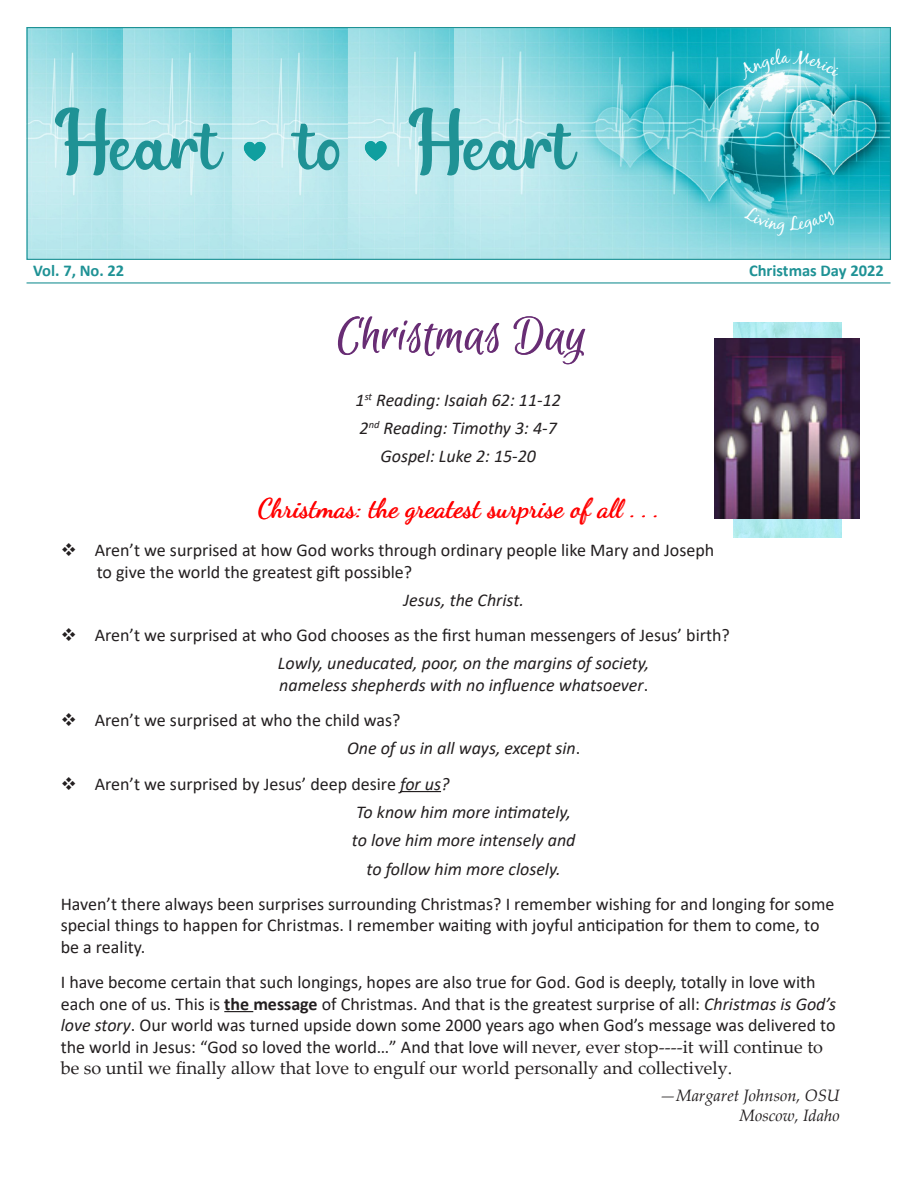
<style>
.page{position:relative;width:918px;height:1188px;background:#fff}
.page>*{position:absolute;margin:0;border:0;box-sizing:border-box;transform-origin:0 0}
.t1{font:75px "Butter Chicken";letter-spacing:-.01em;color:#1f9295}
.t2{font:54px "Euphoria Script";color:#682d74}
.t3{font:27px "Dancing Script OT";color:#f00}
.List_Paragraph{font:18px/21.6px "Calibri";color:#231f20}
.List_Paragraph-2{font:italic 18px/21.6px "Calibri";color:#231f20}
.t4{font:italic 16.5px "Palatino Linotype";color:#231f20}
.t5{font:700 16.5px "Calibri";color:#1f9295}
.s1{font-style:normal}
.s2{font-style:italic}
.s3{font-weight:700}
.s4{font-family:"Palatino Linotype"}
</style>
<div class="page">
<img style="left:29px;top:29px;width:95px;height:229px">
<img style="left:124px;top:29px;width:108px;height:229px">
<img style="left:232px;top:29px;width:116px;height:229px">
<img style="left:348px;top:29px;width:106px;height:229px">
<img style="left:454px;top:29px;width:435px;height:229px">
<div style="left:27px;top:27px;width:864px;height:233px;border:1px solid #1f9295"></div>
<hr style="left:27px;top:282px;width:864px;height:2px;background:#1f9295">
<img style="left:233px;top:132px;width:40px;height:39px">
<img style="left:355px;top:131px;width:39px;height:39px">
<img style="left:733px;top:323px;width:108px;height:214px">
<img style="left:714px;top:339px;width:146px;height:180px">
<hr style="left:400px;top:791px;width:41px;height:1px;background:#231f20">
<svg style="left:224px;top:1011px;width:29px;height:1px"></svg>
<svg style="left:736px;top:48px;width:105px;height:32px;background:#4fc4d0"></svg>
<svg style="left:744px;top:205px;width:92px;height:32px;background:#64cbd5"></svg>
<p class="t1" style="left:64px;top:100px;width:512px">Heart to Heart</p>
<p class="t5" style="left:33px;top:259px;width:93px">Vol. 7, No. 22</p>
<p class="t5" style="left:749px;top:259px;width:136px">Christmas Day 2022</p>
<p class="t2" style="left:336px;top:306px;width:252px">Christmas Day</p>
<p class="List_Paragraph-2" style="left:356px;top:388px;width:207px">1<sup>st</sup> Reading: Isaiah 62: 11-12</p>
<p class="List_Paragraph-2" style="left:360px;top:416px;width:199px">2<sup>nd</sup> Reading: Timothy 3: 4-7</p>
<p class="List_Paragraph-2" style="left:380px;top:445px;width:157px">Gospel: Luke 2: 15-20</p>
<p class="t3" style="left:259px;top:492px;width:401px">Christmas: the greatest surprise of all . . .</p>
<p class="List_Paragraph" style="left:97px;top:539px;width:619px;text-indent:-36px">❖ Aren’t we surprised at how God works through ordinary people like Mary and Joseph to give the world the greatest gift possible?</p>
<p class="List_Paragraph-2" style="left:404px;top:588px;width:122px">Jesus, the Christ.</p>
<p class="List_Paragraph" style="left:61px;top:624px;width:671px">❖ Aren’t we surprised at who God chooses as the first human messengers of Jesus’ birth?</p>
<p class="List_Paragraph-2" style="left:278px;top:652px;width:373px">Lowly, uneducated, poor, on the margins of society, nameless shepherds with no influence whatsoever<span class="s1">.</span></p>
<p class="List_Paragraph" style="left:61px;top:709px;width:341px">❖ Aren’t we surprised at who the child was?</p>
<p class="List_Paragraph-2" style="left:347px;top:737px;width:235px">One of us in all ways, except sin<span class="s1">.</span></p>
<p class="List_Paragraph" style="left:61px;top:772px;width:390px">❖ Aren’t we surprised by Jesus’ deep desire <span class="s2">for us?</span></p>
<p class="List_Paragraph-2" style="left:356px;top:800px;width:216px">To know him more intimately,</p>
<p class="List_Paragraph-2" style="left:352px;top:829px;width:225px">to love him more intensely and</p>
<p class="List_Paragraph-2" style="left:367px;top:857px;width:196px">to follow him more closely.</p>
<p class="List_Paragraph" style="left:61px;top:892px;width:775px">Haven’t there always been surprises surrounding Christmas? I remember wishing for and longing for some special things to happen for Christmas. I remember waiting with joyful anticipation for them to come, to be a reality.</p>
<p class="List_Paragraph" style="left:61px;top:971px;width:777px">I have become certain that such longings, hopes are also true for God. God is deeply, totally in love with each one of us. This is <span class="s3">the message</span> of Christmas. And that is the greatest surprise of all: <span class="s2">Christmas is God’s love story</span>. Our world was turned upside down some 2000 years ago when God’s message was delivered to the world in Jesus: “God so loved the world…” And that love will <span class="s4">never, ever stop----it will continue to be so until we finally allow that love to engulf our world personally and collectively.</span></p>
<p class="t4" style="left:660px;top:1084px;width:182px">—Margaret Johnson, OSU</p>
<p class="t4" style="left:740px;top:1103px;width:102px">Moscow, Idaho</p>
<p class="t3" style="left:610px;top:492px;width:16px">l</p>
</div>
